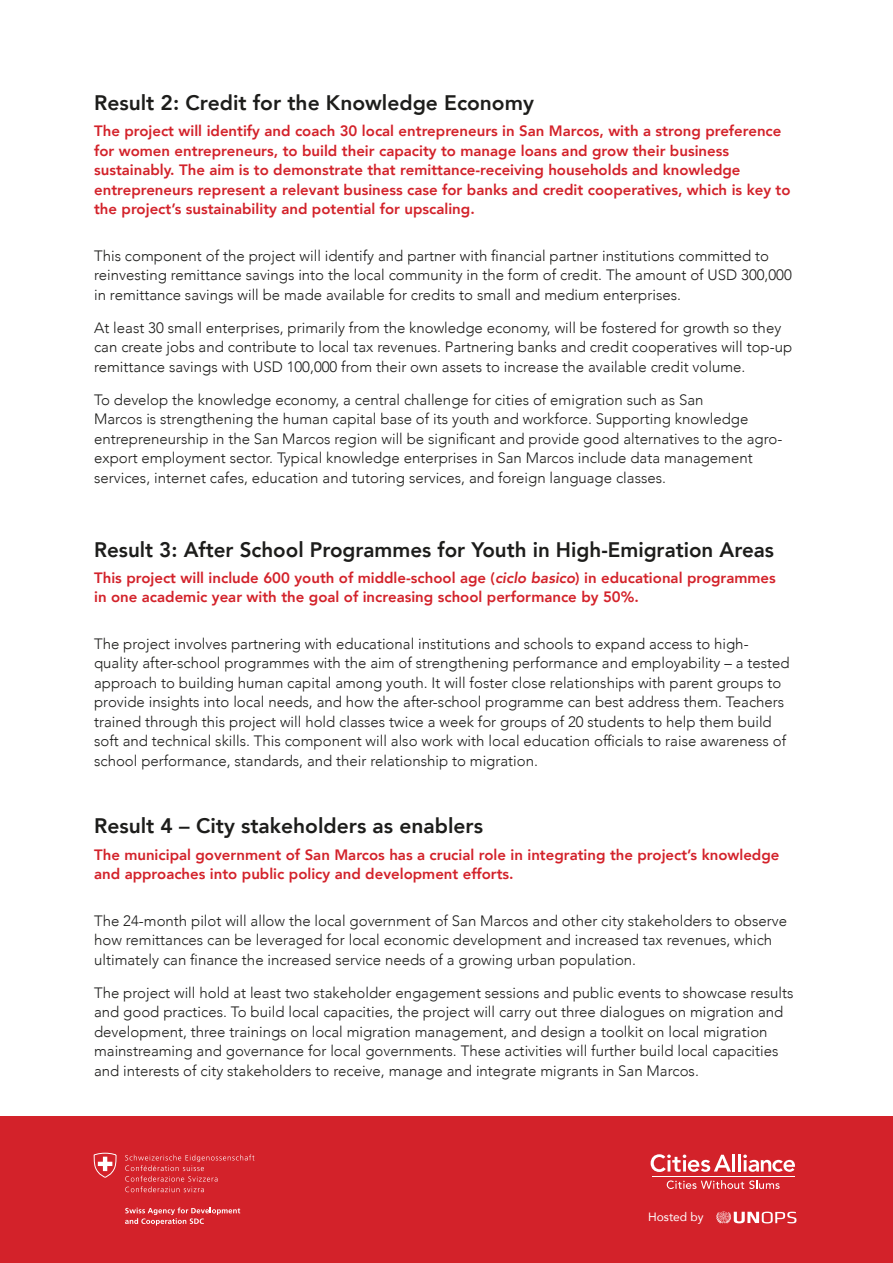
<style>
.page{position:relative;width:893px;height:1263px;background:#fff}
.page>*{position:absolute;margin:0;border:0;box-sizing:border-box;transform-origin:0 0}
.t1{font:800 21px "Avenir";color:#1d1d1b}
.t2{font:300 15px/19.5px "Avenir";color:#1d1d1b}
.t3{font:800 15px/19.5px "Avenir";color:#d3222a}
.t4{font:12px "Avenir";color:#fff}
.s1{font-style:italic}
</style>
<div class="page">
<div style="left:0;top:1117px;width:893px;height:146px;background:#d3222a"></div>
<svg style="left:716px;top:1211px;width:80px;height:13px"></svg>
<svg style="left:125px;top:1154px;width:129px;height:38px"></svg>
<svg style="left:125px;top:1207px;width:115px;height:18px"></svg>
<svg style="left:94px;top:1153px;width:23px;height:25px"></svg>
<svg style="left:667px;top:1180px;width:113px;height:9px"></svg>
<hr style="left:652px;top:1176px;width:143px;height:1px;background:#fff">
<svg style="left:651px;top:1154px;width:80px;height:18px"></svg>
<hr style="left:732px;top:1153px;width:3px;height:18px;background:#fff">
<svg style="left:738px;top:1154px;width:57px;height:18px"></svg>
<h1 class="t1" style="left:94px;top:87px;width:441px">Result 2: Credit for the Knowledge Economy</h1>
<p class="t3" style="left:94px;top:121px;width:698px">The project will identify and coach 30 local entrepreneurs in San Marcos, with a strong preference for women entrepreneurs, to build their capacity to manage loans and grow their business sustainably. The aim is to demonstrate that remittance-receiving households and knowledge entrepreneurs represent a relevant business case for banks and credit cooperatives, which is key to the project’s sustainability and potential for upscaling.</p>
<p class="t2" style="left:94px;top:246px;width:699px">This component of the project will identify and partner with financial partner institutions committed to reinvesting remittance savings into the local community in the form of credit. The amount of USD 300,000 in remittance savings will be made available for credits to small and medium enterprises.</p>
<p class="t2" style="left:94px;top:318px;width:700px">At least 30 small enterprises, primarily from the knowledge economy, will be fostered for growth so they can create jobs and contribute to local tax revenues. Partnering banks and credit cooperatives will top-up remittance savings with USD 100,000 from their own assets to increase the available credit volume.</p>
<p class="t2" style="left:94px;top:390px;width:690px">To develop the knowledge economy, a central challenge for cities of emigration such as San<br>Marcos is strengthening the human capital base of its youth and workforce. Supporting knowledge entrepreneurship in the San Marcos region will be significant and provide good alternatives to the agro&shy;export employment sector. Typical knowledge enterprises in San Marcos include data management services, internet cafes, education and tutoring services, and foreign language classes.</p>
<h1 class="t1" style="left:94px;top:533px;width:681px">Result 3: After School Programmes for Youth in High-Emigration Areas</h1>
<p class="t3" style="left:94px;top:568px;width:683px">This project will include 600 youth of middle-school age (<span class="s1">ciclo basico</span>) in educational programmes in one academic year with the goal of increasing school performance by 50%.</p>
<p class="t2" style="left:94px;top:634px;width:697px">The project involves partnering with educational institutions and schools to expand access to high&shy;quality after-school programmes with the aim of strengthening performance and employability – a tested approach to building human capital among youth. It will foster close relationships with parent groups to provide insights into local needs, and how the after-school programme can best address them. Teachers trained through this project will hold classes twice a week for groups of 20 students to help them build soft and technical skills. This component will also work with local education officials to raise awareness of school performance, standards, and their relationship to migration.</p>
<h1 class="t1" style="left:94px;top:810px;width:390px">Result 4 – City stakeholders as enablers</h1>
<p class="t3" style="left:94px;top:844px;width:687px">The municipal government of San Marcos has a crucial role in integrating the project’s knowledge and approaches into public policy and development efforts.</p>
<p class="t2" style="left:94px;top:911px;width:694px">The 24-month pilot will allow the local government of San Marcos and other city stakeholders to observe how remittances can be leveraged for local economic development and increased tax revenues, which ultimately can finance the increased service needs of a growing urban population.</p>
<p class="t2" style="left:94px;top:983px;width:701px">The project will hold at least two stakeholder engagement sessions and public events to showcase results and good practices. To build local capacities, the project will carry out three dialogues on migration and development, three trainings on local migration management, and design a toolkit on local migration mainstreaming and governance for local governments. These activities will further build local capacities and interests of city stakeholders to receive, manage and integrate migrants in San Marcos.</p>
<p class="t4" style="left:648px;top:1207px;width:57px">Hosted by</p>
</div>
